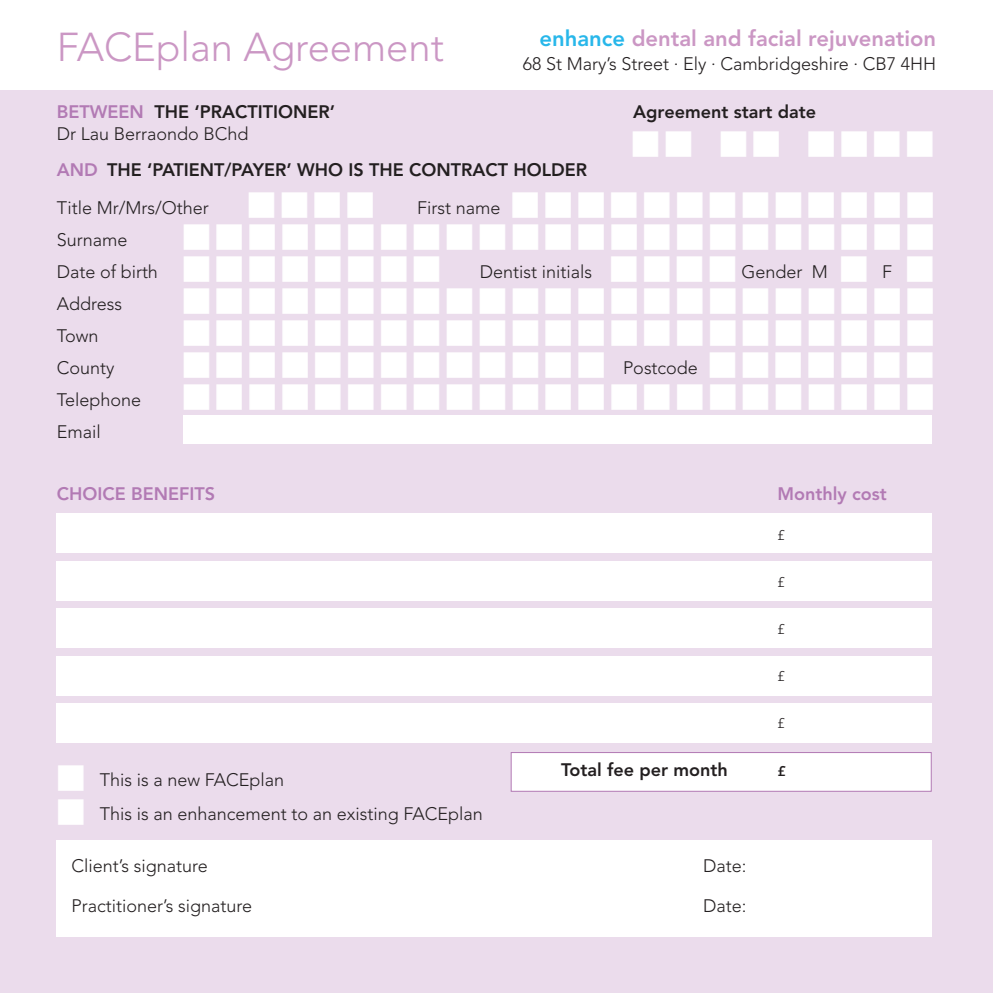
<style>
.page{position:relative;width:993px;height:993px;background:#fff}
.page>*{position:absolute;margin:0;border:0;box-sizing:border-box;transform-origin:0 0}
.t1{font:300 40px "Avenir";color:#cb97c4}
.t2{font:800 22px "Avenir";color:#cb97c4}
.t3{font:300 18px/32px "Avenir";color:#231f20}
.t4{font:800 18px/35.6px "Avenir";color:#231f20}
.t5{font:800 18px "Avenir";color:#b27ab4}
.t6{font:300 14px "Avenir";color:#231f20}
.t7{font:800 14px "Avenir";color:#231f20}
.s1{color:#28b7ea}
.s2{color:#b27ab4}
.s3{font-weight:300}
</style>
<div class="page">
<div style="left:0;top:91px;width:992px;height:901px;background:#ebdcec"></div>
<div style="left:57px;top:839px;width:874px;height:96px;background:#fff"></div>
<div style="left:183px;top:415px;width:748px;height:29px;background:#fff"></div>
<div style="left:57px;top:513px;width:874px;height:39px;background:#fff"></div>
<div style="left:57px;top:560px;width:874px;height:40px;background:#fff"></div>
<div style="left:57px;top:608px;width:874px;height:39px;background:#fff"></div>
<div style="left:57px;top:655px;width:874px;height:40px;background:#fff"></div>
<div style="left:57px;top:703px;width:874px;height:40px;background:#fff"></div>
<div style="left:511px;top:752px;width:419px;height:38px;background:#fff"></div>
<div style="left:510px;top:751px;width:421px;height:40px;border:1px solid #b27ab4"></div>
<h1 class="t1" style="left:57px;top:30px;width:389px">FACEplan Agreement</h1>
<p class="t2" style="left:539px;top:29px;width:398px"><span class="s1">enhance</span> dental and facial rejuvenation</p>
<p class="t3" style="left:522px;top:49px;width:414px">68 St Mary’s Street · Ely · Cambridgeshire · CB7 4HH</p>
<p class="t4" style="left:57px;top:96px;width:280px"><span class="s2">BETWEEN</span> THE ‘PRACTITIONER’</p>
<p class="t4" style="left:633px;top:96px;width:184px">Agreement start date</p>
<p class="t4" style="left:57px;top:117px;width:531px"><span class="s3">Dr Lau Berraondo BChd<br></span><span class="s2">AND</span> THE ‘PATIENT/PAYER’ WHO IS THE CONTRACT HOLDER</p>
<p class="t3" style="left:57px;top:193px;width:153px">Title Mr/Mrs/Other</p>
<p class="t3" style="left:417px;top:193px;width:85px">First name</p>
<p class="t3" style="left:57px;top:225px;width:103px">Surname<br>Date of birth</p>
<p class="t3" style="left:480px;top:257px;width:114px">Dentist initials</p>
<p class="t3" style="left:741px;top:257px;width:88px">Gender M</p>
<p class="t3" style="left:881px;top:257px;width:12px">F</p>
<p class="t3" style="left:57px;top:289px;width:67px">Address<br>Town<br>County</p>
<p class="t3" style="left:57px;top:385px;width:86px">Telephone<br>Email</p>
<p class="t3" style="left:622px;top:353px;width:76px">Postcode</p>
<p class="t5" style="left:57px;top:486px;width:160px">CHOICE BENEFITS</p>
<p class="t5" style="left:777px;top:486px;width:111px">Monthly cost</p>
<p class="t6" style="left:777px;top:529px;width:9px">£</p>
<p class="t6" style="left:777px;top:576px;width:9px">£</p>
<p class="t6" style="left:777px;top:623px;width:9px">£</p>
<p class="t6" style="left:777px;top:670px;width:9px">£</p>
<p class="t6" style="left:777px;top:717px;width:9px">£</p>
<p class="t4" style="left:561px;top:753px;width:168px">Total fee per month</p>
<p class="t7" style="left:777px;top:765px;width:10px">£</p>
<p class="t3" style="left:100px;top:763px;width:384px;line-height:34px">This is a new FACEplan<br>This is an enhancement to an existing FACEplan</p>
<p class="t3" style="left:72px;top:850px;width:138px">Client’s signature</p>
<p class="t3" style="left:702px;top:850px;width:45px">Date:</p>
<p class="t3" style="left:72px;top:890px;width:182px">Practitioner’s signature</p>
<p class="t3" style="left:703px;top:890px;width:45px">Date:</p>
</div>
